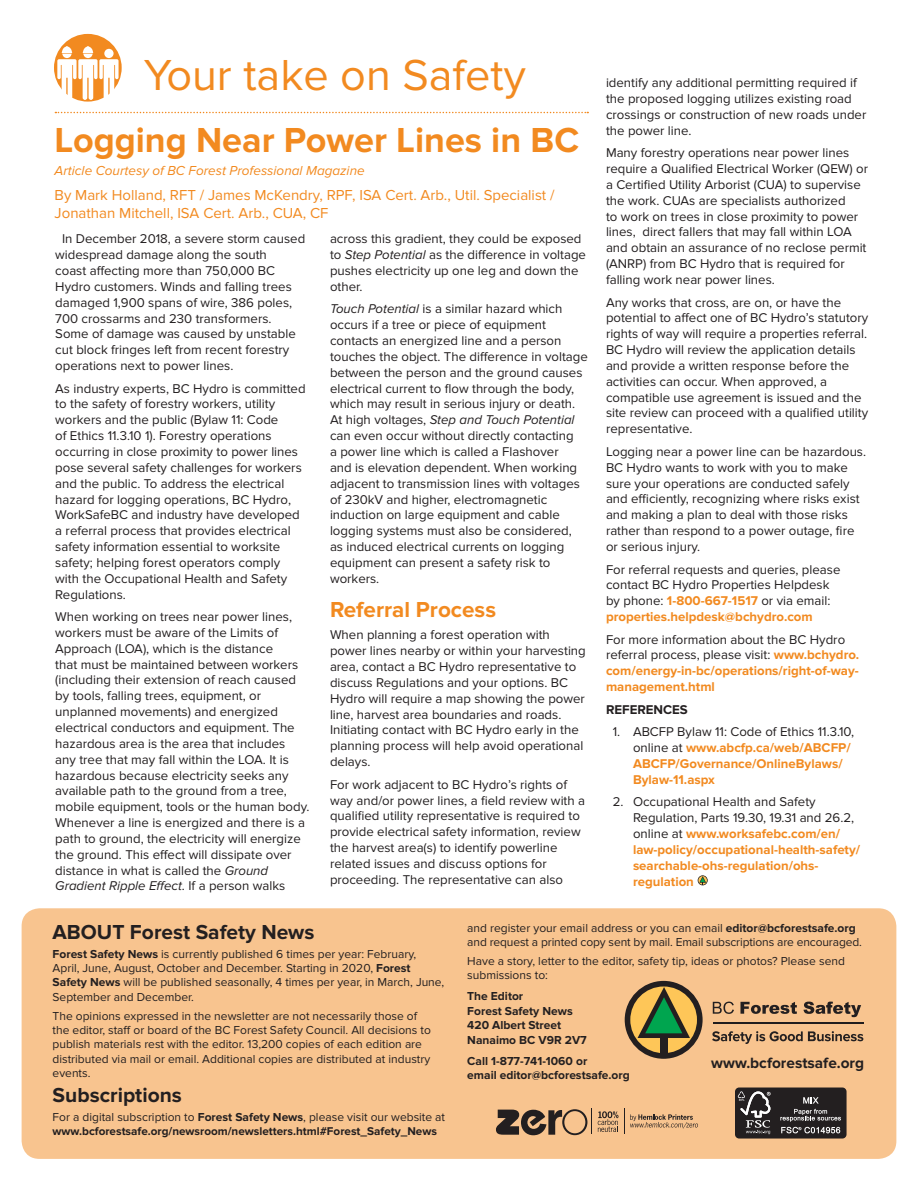
<style>
.page{position:relative;width:918px;height:1188px;background:#fff}
.page>*{position:absolute;margin:0;border:0;box-sizing:border-box;transform-origin:0 0}
.t1{font:45px "Proxima Nova";color:#f28a20}
.t2{font:700 36px "Proxima Nova";color:#f28a20}
.t3{font:700 22.5px "Proxima Nova";color:#f28a20}
.t4{font:700 21px "Proxima Nova";color:#231f20}
.t5{font:700 15.45px "Proxima Nova";color:#231f20}
.t6{font:15px/18px "Proxima Nova";color:#f28a20}
.t7{font:italic 13.5px "Proxima Nova";color:#f28a20}
.t8{font:13.2px/15.9px "Proxima Nova";color:#231f20}
.t9{font:700 13.2px/15.9px "Proxima Nova";color:#f28a20}
.t10{font:700 13.2px "Proxima Nova";color:#231f20}
.t11{font:12px/14.4px "Proxima Nova";color:#231f20}
.t12{font:700 12px "Proxima Nova";color:#231f20}
.t13{font:700 11.7px "Proxima Nova";color:#231f20}
.s1{font-style:italic}
.s2{font-weight:700;color:#f28a20}
.s3{font-weight:400;color:#231f20}
.s4{font-weight:700}
</style>
<div class="page">
<div style="left:22px;top:908px;width:874px;height:251px;background:#f8c48f;border-radius:18px"></div>
<svg style="left:625px;top:981px;width:78px;height:78px"></svg>
<div style="left:660px;top:1037px;width:7px;height:18px;background:#231f20"></div>
<svg style="left:713px;top:1002px;width:21px;height:12px"></svg>
<svg style="left:740px;top:1002px;width:57px;height:12px"></svg>
<svg style="left:804px;top:1002px;width:57px;height:15px"></svg>
<svg style="left:712px;top:1031px;width:151px;height:13px"></svg>
<hr style="left:713px;top:1023px;width:150px;height:1px;background:#201c1d">
<div style="left:735px;top:1088px;width:112px;height:51px;background:#231f20;border-radius:4px"></div>
<svg style="left:780px;top:1097px;width:61px;height:36px"></svg>
<svg style="left:738px;top:1091px;width:33px;height:43px"></svg>
<svg style="left:598px;top:1111px;width:20px;height:21px"></svg>
<svg style="left:624px;top:1108px;width:74px;height:25px"></svg>
<svg style="left:496px;top:1108px;width:96px;height:27px"></svg>
<svg style="left:698px;top:875px;width:10px;height:10px"></svg>
<svg style="left:55px;top:112px;width:533px;height:1px"></svg>
<div style="left:54px;top:34px;width:68px;height:68px;background:#f28a20;border-radius:50%"></div>
<svg style="left:57px;top:46px;width:62px;height:54px"></svg>
<p class="t1" style="left:144px;top:49px;width:383px">Your take on Safety</p>
<p class="t2" style="left:55px;top:119px;width:526px">Logging Near Power Lines in BC</p>
<p class="t7" style="left:55px;top:163px;width:312px">Article Courtesy of BC Forest Professional Magazine</p>
<p class="t6" style="left:55px;top:186px;width:502px">By Mark Holland, RFT / James McKendry, RPF, ISA Cert. Arb., Util. Specialist /<br>Jonathan Mitchell, ISA Cert. Arb., CUA, CF</p>
<p class="t8" style="left:55px;top:231px;width:252px;text-indent:7px">In December 2018, a severe storm caused widespread damage along the south<br>coast affecting more than 750,000 BC Hydro customers. Winds and falling trees damaged 1,900 spans of wire, 386 poles, 700 crossarms and 230 transformers.<br>Some of damage was caused by unstable cut block fringes left from recent forestry operations next to power lines.</p>
<p class="t8" style="left:55px;top:380px;width:252px">As industry experts, BC Hydro is committed to the safety of forestry workers, utility workers and the public (Bylaw 11: Code<br>of Ethics 11.3.10 1). Forestry operations occurring in close proximity to power lines pose several safety challenges for workers and the public. To address the electrical hazard for logging operations, BC Hydro, WorkSafeBC and industry have developed a referral process that provides electrical safety information essential to worksite safety; helping forest operators comply with the Occupational Health and Safety Regulations.</p>
<p class="t8" style="left:55px;top:609px;width:256px">When working on trees near power lines, workers must be aware of the Limits of Approach (LOA), which is the distance<br>that must be maintained between workers (including their extension of reach caused by tools, falling trees, equipment, or unplanned movements) and energized electrical conductors and equipment. The hazardous area is the area that includes<br>any tree that may fall within the LOA. It is hazardous because electricity seeks any available path to the ground from a tree, mobile equipment, tools or the human body.<br>Whenever a line is energized and there is a path to ground, the electricity will energize the ground. This effect will dissipate over distance in what is called the <span class="s1">Ground Gradient Ripple Effect</span>. If a person walks</p>
<p class="t8" style="left:330px;top:231px;width:258px">across this gradient, they could be exposed to <span class="s1">Step Potential</span> as the difference in voltage pushes electricity up one leg and down the other.</p>
<p class="t8" style="left:330px;top:301px;width:259px"><span class="s1">Touch Potential</span> is a similar hazard which occurs if a tree or piece of equipment contacts an energized line and a person touches the object. The difference in voltage between the person and the ground causes electrical current to flow through the body, which may result in serious injury or death.<br>At high voltages, <span class="s1">Step and Touch Potential </span>can even occur without directly contacting<br>a power line which is called a Flashover<br>and is elevation dependent. When working adjacent to transmission lines with voltages of 230kV and higher, electromagnetic induction on large equipment and cable logging systems must also be considered, as induced electrical currents on logging equipment can present a safety risk to workers.</p>
<p class="t3" style="left:330px;top:596px;width:168px">Referral Process</p>
<p class="t8" style="left:330px;top:627px;width:257px">When planning a forest operation with power lines nearby or within your harvesting area, contact a BC Hydro representative to discuss Regulations and your options. BC Hydro will require a map showing the power line, harvest area boundaries and roads.<br>Initiating contact with BC Hydro early in the planning process will help avoid operational delays.</p>
<p class="t8" style="left:330px;top:777px;width:257px">For work adjacent to BC Hydro’s rights of way and/or power lines, a field review with a qualified utility representative is required to provide electrical safety information, review the harvest area(s) to identify powerline related issues and discuss options for proceeding. The representative can also</p>
<p class="t8" style="left:606px;top:75px;width:262px">identify any additional permitting required if the proposed logging utilizes existing road crossings or construction of new roads under the power line.</p>
<p class="t8" style="left:606px;top:145px;width:264px">Many forestry operations near power lines require a Qualified Electrical Worker (QEW) or a Certified Utility Arborist (CUA) to supervise the work. CUAs are specialists authorized<br>to work on trees in close proximity to power lines, direct fallers that may fall within LOA and obtain an assurance of no reclose permit (ANRP) from BC Hydro that is required for falling work near power lines.</p>
<p class="t8" style="left:606px;top:294px;width:264px">Any works that cross, are on, or have the potential to affect one of BC Hydro’s statutory rights of way will require a properties referral.<br>BC Hydro will review the application details and provide a written response before the activities can occur. When approved, a compatible use agreement is issued and the site review can proceed with a qualified utility representative.</p>
<p class="t8" style="left:606px;top:444px;width:262px">Logging near a power line can be hazardous.<br>BC Hydro wants to work with you to make sure your operations are conducted safely and efficiently, recognizing where risks exist and making a plan to deal with those risks rather than respond to a power outage, fire or serious injury.</p>
<p class="t8" style="left:606px;top:561px;width:236px">For referral requests and queries, please contact BC Hydro Properties Helpdesk by phone: <span class="s2">1-800-667-1517</span> or via email: <span class="s2">properties.helpdesk@bchydro.com</span></p>
<p class="t9" style="left:606px;top:632px;width:255px"><span class="s3">For more information about the BC Hydro referral process, please visit:</span> www.bchydro. com/energy-in-bc/operations/right-of-way&shy;management.html</p>
<p class="t10" style="left:606px;top:702px;width:83px">REFERENCES</p>
<p class="t9" style="left:633px;top:724px;width:223px;text-indent:-20px"><span class="s3">1. ABCFP Bylaw 11: Code of Ethics 11.3.10, online at</span> www.abcfp.ca/web/ABCFP/<br>ABCFP/Governance/OnlineBylaws/<br>Bylaw-11.aspx</p>
<p class="t9" style="left:633px;top:794px;width:229px;text-indent:-20px"><span class="s3">2. Occupational Health and Safety Regulation, Parts 19.30, 19.31 and 26.2, online at</span> www.worksafebc.com/en/ law-policy/occupational-health-safety/ searchable-ohs-regulation/ohs&shy;regulation</p>
<p class="t4" style="left:53px;top:920px;width:263px">ABOUT Forest Safety News</p>
<p class="t11" style="left:53px;top:947px;width:393px"><span class="s4">Forest Safety News</span> is currently published 6 times per year: February, April, June, August, October and December. Starting in 2020, <span class="s4">Forest Safety News</span> will be published seasonally, 4 times per year, in March, June, September and December.</p>
<p class="t11" style="left:53px;top:1009px;width:380px">The opinions expressed in the newsletter are not necessarily those of the editor, staff or board of the BC Forest Safety Council. All decisions to publish materials rest with the editor. 13,200 copies of each edition are distributed via mail or email. Additional copies are distributed at industry events.</p>
<p class="t4" style="left:53px;top:1083px;width:131px">Subscriptions</p>
<p class="t11" style="left:53px;top:1110px;width:394px">For a digital subscription to <span class="s4">Forest Safety News</span>, please visit our website at</p>
<p class="t13" style="left:53px;top:1125px;width:386px">www.bcforestsafe.org/newsroom/newsletters.html#Forest_Safety_News</p>
<p class="t11" style="left:467px;top:921px;width:396px">and register your email address or you can email <span class="s4">editor@bcforestsafe.org </span>and request a printed copy sent by mail. Email subscriptions are encouraged.</p>
<p class="t11" style="left:467px;top:954px;width:379px">Have a story, letter to the editor, safety tip, ideas or photos? Please send submissions to:</p>
<p class="t12" style="left:467px;top:990px;width:57px">The Editor</p>
<p class="t12" style="left:467px;top:1004px;width:107px">Forest Safety News</p>
<p class="t12" style="left:467px;top:1018px;width:95px">420 Albert Street</p>
<p class="t12" style="left:467px;top:1033px;width:121px">Nanaimo BC V9R 2V7</p>
<p class="t12" style="left:467px;top:1054px;width:122px">Call 1-877-741-1060 or</p>
<p class="t12" style="left:467px;top:1068px;width:164px">email editor@bcforestsafe.org</p>
<p class="t5" style="left:711px;top:1054px;width:154px">www.bcforestsafe.org</p>
</div>
